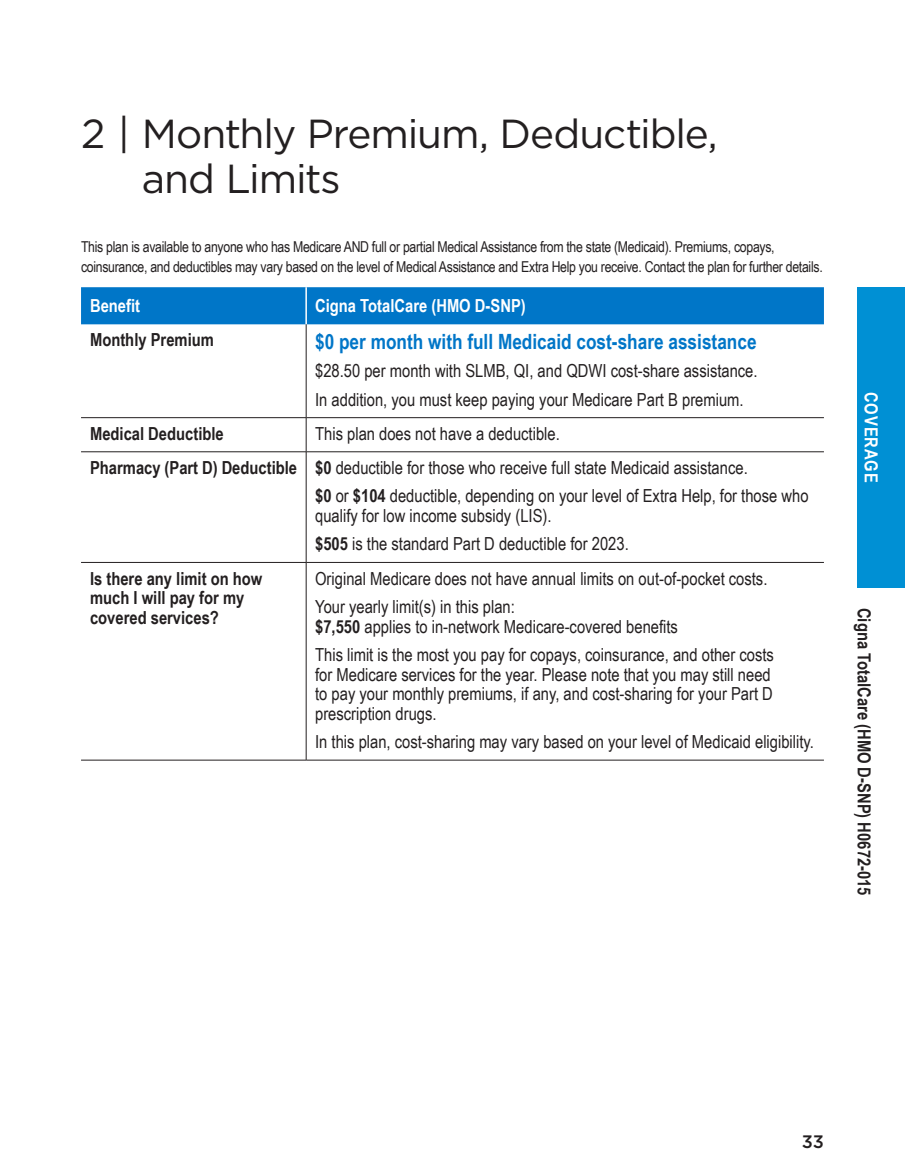
<style>
.page{position:relative;width:905px;height:1175px;background:#fff}
.page>*{position:absolute;margin:0;border:0;box-sizing:border-box;transform-origin:0 0}
.t1{font:40.5px/45px "Gotham";letter-spacing:-.03em;color:#231f20}
.table_para_sctn_2_TC{font:700 21px "Arial Narrow";color:#0076c8}
.table_para{font:18px/19.5px "Arial Narrow";color:#231f20}
.table_row_h2_sctn_2{font:700 18px/19.5px "Arial Narrow";color:#231f20}
.table_para_sctn_2_TC-2{font:18px "Arial Narrow";color:#231f20}
.margin_plan_name{font:700 18px "Arial Narrow";color:#231f20}
.table_col_h1_align_r{font:700 18px "Arial Narrow";color:#fff}
.table_text{font:18px "Arial Narrow";color:#231f20}
.table_col_h1_align_r-2{font:700 18px "Arial Narrow";letter-spacing:.05em;color:#fff}
.t2{font:500 18px "Gotham";color:#231f20}
.para{font:15px/19.5px "Arial Narrow";letter-spacing:-.02em;color:#231f20}
.s1{font-weight:700}
</style>
<div class="page">
<div style="left:857px;top:287px;width:47px;height:300px;background:#0090d4"></div>
<div style="left:81px;top:287px;width:743px;height:37px;background:#0076c8"></div>
<hr style="left:81px;top:417px;width:225px;height:1px;background:#231f20">
<hr style="left:306px;top:417px;width:518px;height:1px;background:#231f20">
<hr style="left:81px;top:451px;width:225px;height:1px;background:#231f20">
<hr style="left:306px;top:451px;width:518px;height:1px;background:#231f20">
<hr style="left:81px;top:562px;width:225px;height:1px;background:#231f20">
<hr style="left:306px;top:562px;width:518px;height:1px;background:#231f20">
<hr style="left:306px;top:418px;width:1px;height:33px;background:#231f20">
<hr style="left:306px;top:452px;width:1px;height:110px;background:#231f20">
<hr style="left:306px;top:562px;width:1px;height:198px;background:#231f20">
<hr style="left:81px;top:760px;width:225px;height:1px;background:#231f20">
<hr style="left:306px;top:760px;width:518px;height:1px;background:#231f20">
<hr style="left:305px;top:287px;width:2px;height:37px;background:#fff">
<hr style="left:306px;top:324px;width:1px;height:93px;background:#231f20">
<p class="t1" style="left:142px;top:110px;width:577px;text-indent:-61px">2 | Monthly Premium, Deductible, and Limits</p>
<p class="para" style="left:81px;top:236px;width:743px">This plan is available to anyone who has Medicare AND full or partial Medical Assistance from the state (Medicaid). Premiums, copays, coinsurance, and deductibles may vary based on the level of Medical Assistance and Extra Help you receive. Contact the plan for further details.</p>
<p class="table_col_h1_align_r" style="left:90px;top:292px;width:52px">Benefit</p>
<p class="table_col_h1_align_r" style="left:315px;top:292px;width:212px">Cigna TotalCare (HMO D-SNP)</p>
<p class="table_row_h2_sctn_2" style="left:90px;top:329px;width:125px">Monthly Premium</p>
<p class="table_para_sctn_2_TC" style="left:315px;top:325px;width:443px">$0 per month with full Medicaid cost‑share assistance</p>
<p class="table_para_sctn_2_TC-2" style="left:315px;top:357px;width:444px">$28.50 per month with SLMB, QI, and QDWI cost-share assistance.</p>
<p class="table_para_sctn_2_TC-2" style="left:315px;top:386px;width:430px">In addition, you must keep paying your Medicare Part B premium.</p>
<p class="table_row_h2_sctn_2" style="left:90px;top:423px;width:135px">Medical Deductible</p>
<p class="table_para" style="left:315px;top:423px;width:246px">This plan does not have a deductible.</p>
<p class="table_row_h2_sctn_2" style="left:90px;top:457px;width:209px">Pharmacy (Part D) Deductible</p>
<p class="table_para" style="left:315px;top:457px;width:434px"><span class="s1">$0</span> deductible for those who receive full state Medicaid assistance.</p>
<p class="table_para" style="left:315px;top:485px;width:495px"><span class="s1">$0</span> or <span class="s1">$104</span> deductible, depending on your level of Extra Help, for those who qualify for low income subsidy (LIS).</p>
<p class="table_para" style="left:315px;top:533px;width:315px"><span class="s1">$505</span> is the standard Part D deductible for 2023.</p>
<p class="table_row_h2_sctn_2" style="left:90px;top:567px;width:174px">Is there any limit on how much I will pay for my covered services?</p>
<p class="table_para" style="left:315px;top:568px;width:454px">Original Medicare does not have annual limits on out-of-pocket costs.</p>
<p class="table_text" style="left:315px;top:593px;width:201px">Your yearly limit(s) in this plan:</p>
<p class="table_para" style="left:315px;top:616px;width:364px"><span class="s1">$7,550</span> applies to in-network Medicare-covered benefits</p>
<p class="table_para" style="left:315px;top:644px;width:460px">This limit is the most you pay for copays, coinsurance, and other costs for Medicare services for the year. Please note that you may still need to pay your monthly premiums, if any, and cost-sharing for your Part D prescription drugs.</p>
<p class="table_para" style="left:315px;top:731px;width:500px">In this plan, cost-sharing may vary based on your level of Medicaid eligibility.</p>
<p class="table_col_h1_align_r-2" style="left:884px;top:392px;width:92px;rotate:90deg">COVERAGE</p>
<p class="margin_plan_name" style="left:877px;top:608px;width:289px;rotate:90deg">Cigna TotalCare (HMO D-SNP) H0672-015</p>
<p class="t2" style="left:802px;top:1129px;width:23px">33</p>
</div>
